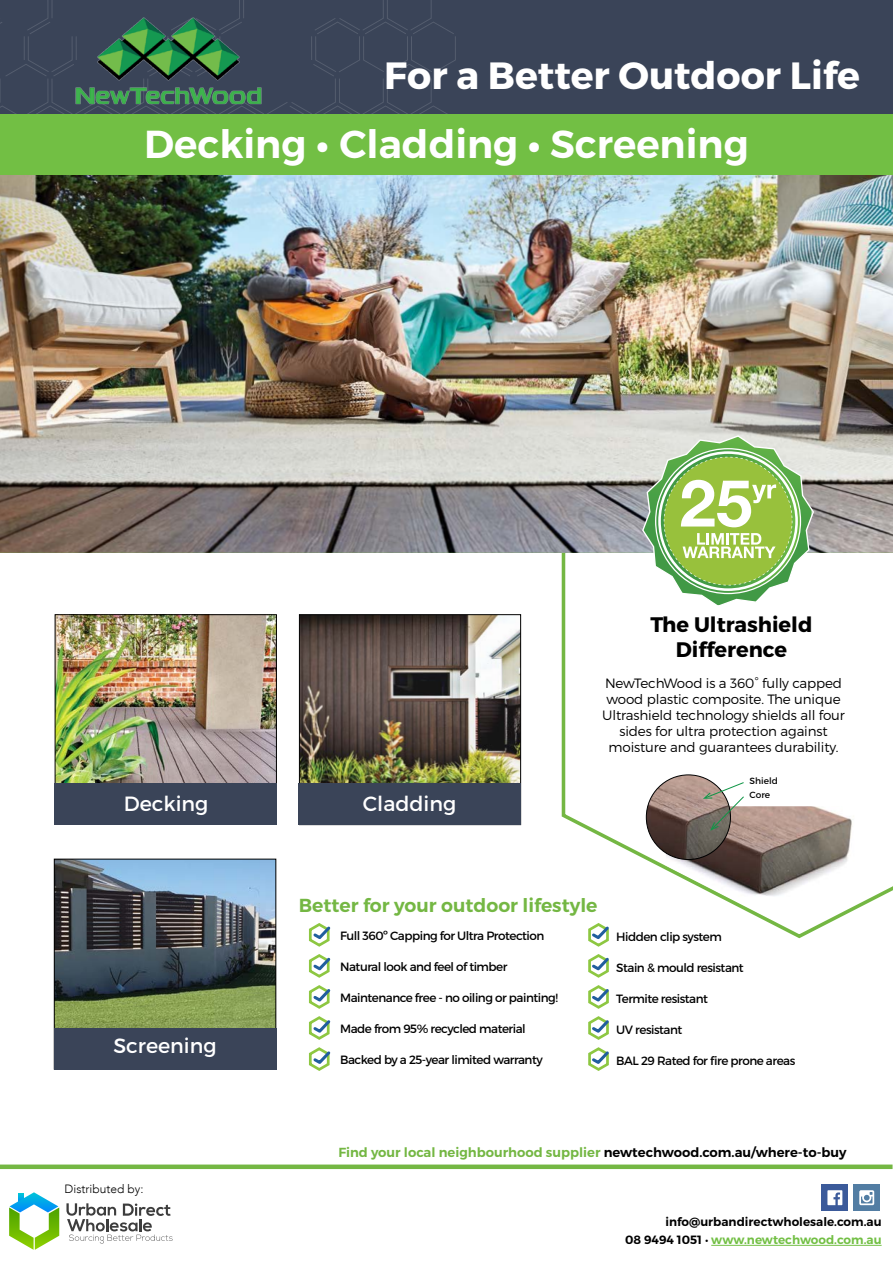
<style>
.page{position:relative;width:893px;height:1263px;background:#fff}
.page>*{position:absolute;margin:0;border:0;box-sizing:border-box;transform-origin:0 0}
.t1{font:600 39px "Montserrat";color:#fff}
.t2{font:700 37.95px "Montserrat";color:#fff}
.t3{font:700 21px/25.2px "Montserrat";color:#000;text-align:center}
.t4{font:20.7px "Montserrat";color:#fff}
.t5{font:600 18.9px "Montserrat";color:#74b743}
.t6{font:300 13.5px/16.2px "Montserrat";letter-spacing:-.01em;color:#000;text-align:center}
.t7{font:600 13.2px "Montserrat";color:#74b743}
.t8{font:12px "Montserrat";letter-spacing:-.04em;color:#000}
.t9{font:600 12px/18px "Montserrat";color:#000;text-align:right}
.t10{font:300 12px "Avenir";color:#000}
.t11{font:9px/14.5px "Montserrat";color:#000}
.s1{font-weight:700}
.s2{color:#000}
.s3{font-weight:400}
.s4{color:#72bf44}
</style>
<div class="page">
<div style="left:0;top:0;width:893px;height:115px;background:#3a4458"></div>
<svg style="left:0;top:0;width:456px;height:115px"></svg>
<svg style="left:561px;top:553px;width:332px;height:386px"></svg>
<img style="left:57px;top:616px;width:218px;height:168px">
<div style="left:55px;top:614px;width:222px;height:211px;border:1px solid #000"></div>
<img style="left:301px;top:616px;width:218px;height:168px">
<div style="left:299px;top:614px;width:222px;height:211px;border:1px solid #000"></div>
<img style="left:56px;top:861px;width:218px;height:167px">
<div style="left:54px;top:859px;width:222px;height:210px;border:1px solid #000"></div>
<img style="left:0;top:175px;width:893px;height:378px">
<img style="left:665px;top:806px;width:222px;height:114px">
<img style="left:646px;top:775px;width:84px;height:84px;border-radius:42px">
<svg style="left:703px;top:781px;width:42px;height:50px"></svg>
<div style="left:0;top:115px;width:893px;height:60px;background:#72bf44"></div>
<svg style="left:309px;top:923px;width:22px;height:148px"></svg>
<svg style="left:586px;top:921px;width:26px;height:150px"></svg>
<svg style="left:641px;top:434px;width:174px;height:174px"></svg>
<div style="left:55px;top:784px;width:222px;height:41px;background:#3a4458"></div>
<div style="left:299px;top:784px;width:222px;height:41px;background:#3a4458"></div>
<div style="left:54px;top:1028px;width:222px;height:41px;background:#3a4458"></div>
<img style="left:64px;top:10px;width:213px;height:97px">
<svg style="left:9px;top:1192px;width:50px;height:58px"></svg>
<svg style="left:66px;top:1203px;width:107px;height:41px"></svg>
<hr style="left:711px;top:1245px;width:171px;height:1px;background:#72bf44">
<div style="left:853px;top:1184px;width:27px;height:27px;background:#527da3"></div>
<svg style="left:859px;top:1190px;width:15px;height:15px"></svg>
<div style="left:822px;top:1184px;width:26px;height:27px;background:#3b5a9a"></div>
<svg style="left:827px;top:1190px;width:15px;height:15px"></svg>
<div style="left:0;top:1164px;width:892px;height:5px;background:#74b743"></div>
<h2 class="t2" style="left:384px;top:52px;width:477px">For a Better Outdoor Life</h2>
<h1 class="t1" style="left:144px;top:120px;width:606px">Decking <span class="s1">•</span> Cladding <span class="s1">•</span> Screening</h1>
<h3 class="t3" style="left:650px;top:612px;width:164px">The Ultrashield<br>Difference</h3>
<h3 class="t4" style="left:124px;top:791px;width:86px">Decking</h3>
<h3 class="t4" style="left:363px;top:791px;width:95px">Cladding</h3>
<p class="t6" style="left:602px;top:674px;width:244px">NewTechWood is a 360° fully capped wood plastic composite. The unique Ultrashield technology shields all four sides for ultra protection against moisture and guarantees durability.</p>
<p class="t11" style="left:750px;top:773px;width:30px">Shield<br>Core</p>
<h3 class="t4" style="left:113px;top:1033px;width:105px">Screening</h3>
<p class="t10" style="left:65px;top:1181px;width:80px">Distributed by:</p>
<h3 class="t5" style="left:299px;top:894px;width:300px">Better for your outdoor lifestyle</h3>
<p class="t8" style="left:340px;top:928px;width:206px">Full 360º Capping for Ultra Protection</p>
<p class="t8" style="left:340px;top:959px;width:169px">Natural look and feel of timber</p>
<p class="t8" style="left:340px;top:990px;width:219px">Maintenance free - no oiling or painting!</p>
<p class="t8" style="left:340px;top:1021px;width:187px">Made from 95% recycled material</p>
<p class="t8" style="left:340px;top:1052px;width:204px">Backed by a 25-year limited warranty</p>
<p class="t8" style="left:616px;top:929px;width:107px">Hidden clip system</p>
<p class="t8" style="left:616px;top:961px;width:129px">Stain &amp; mould resistant</p>
<p class="t8" style="left:616px;top:992px;width:93px">Termite resistant</p>
<p class="t8" style="left:616px;top:1023px;width:68px">UV resistant</p>
<p class="t8" style="left:616px;top:1054px;width:181px">BAL 29 Rated for fire prone areas</p>
<p class="t7" style="left:338px;top:1144px;width:510px">Find your local neighbourhood supplier <span class="s2">newtechwood.com.au/where-to-buy</span></p>
<p class="t9" style="left:625px;top:1213px;width:258px">info@urbandirectwholesale.com.au<br>08 9494 1051 <span class="s3">•</span> <span class="s4">www.newtechwood.com.au</span></p>
</div>
